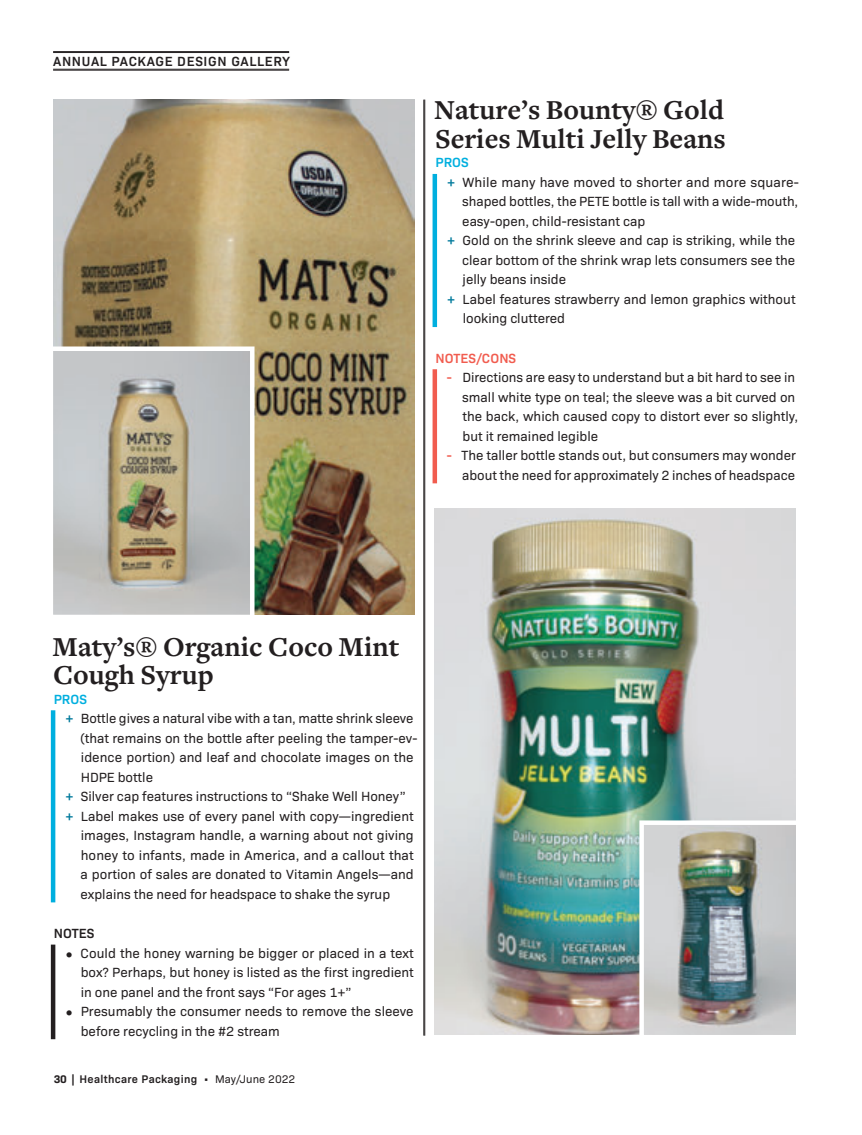
<style>
.page{position:relative;width:862px;height:1135px;background:#fff}
.page>*{position:absolute;margin:0;border:0;box-sizing:border-box;transform-origin:0 0}
.t1{font:700 28.5px/28.5px "Freight Text Pro";color:#231f20}
.t2{font:13.5px/19.5px "Bio Sans";color:#231f20}
.t3{font:600 13.5px "Bio Sans";letter-spacing:.05em;color:#231f20}
.t4{font:600 13.5px "Bio Sans";color:#f15c4f}
.t5{font:600 13.5px "Bio Sans";color:#00afdf}
.t6{font:600 11.25px "Bio Sans";letter-spacing:.025em;color:#231f20}
.s1{font-weight:600;color:#007a9c}
.s2{font-weight:600;color:#f15c4f}
.s3{font-family:"Freight Text Pro"}
.s4{font-weight:700}
.s5{font-weight:400}
</style>
<div class="page">
<hr style="left:53px;top:51px;width:236px;height:1px;background:#231f20">
<hr style="left:53px;top:52px;width:236px;height:1px;background:#231f20">
<hr style="left:53px;top:69px;width:236px;height:1px;background:#231f20">
<hr style="left:53px;top:70px;width:236px;height:1px;background:#231f20">
<img style="left:53px;top:100px;width:361px;height:515px">
<svg style="left:53px;top:344px;width:204px;height:271px;background:#b9b6ac"></svg>
<hr style="left:51px;top:710px;width:4px;height:192px;background:#00afdf">
<hr style="left:51px;top:945px;width:4px;height:94px;background:#231f20">
<div style="left:432px;top:174px;width:5px;height:153px;background:#00afdf"></div>
<div style="left:432px;top:369px;width:5px;height:114px;background:#f15c4f"></div>
<img style="left:434px;top:508px;width:362px;height:527px">
<img style="left:637px;top:818px;width:159px;height:217px">
<hr style="left:423px;top:100px;width:1px;height:936px;background:#231f20">
<hr style="left:424px;top:100px;width:1px;height:936px;background:#231f20">
<p class="t3" style="left:53px;top:51px;width:238px">ANNUAL PACKAGE DESIGN GALLERY</p>
<h1 class="t1" style="left:434px;top:95px;width:293px">Nature’s Bounty® Gold<br>Series Multi Jelly Beans</h1>
<p class="t5" style="left:435px;top:153px;width:35px">PROS</p>
<p class="t2" style="left:447px;top:171px;width:353px"><span class="s1">+</span> While many have moved to shorter and more square-</p>
<p class="t2" style="left:462px;top:191px;width:338px">shaped bottles, the PETE bottle is tall with a wide-mouth,</p>
<p class="t2" style="left:462px;top:210px;width:185px">easy-open, child-resistant cap</p>
<p class="t2" style="left:447px;top:230px;width:350px"><span class="s1">+</span> Gold on the shrink sleeve and cap is striking, while the</p>
<p class="t2" style="left:462px;top:249px;width:335px">clear bottom of the shrink wrap lets consumers see the</p>
<p class="t2" style="left:463px;top:269px;width:105px">jelly beans inside</p>
<p class="t2" style="left:447px;top:288px;width:350px"><span class="s1">+</span> Label features strawberry and lemon graphics without</p>
<p class="t2" style="left:463px;top:308px;width:104px">looking cluttered</p>
<p class="t4" style="left:435px;top:348px;width:82px">NOTES/CONS</p>
<p class="t2" style="left:462px;top:367px;width:337px;text-indent:-15px"><span class="s2">-</span> Directions are easy to understand but a bit hard to see in small white type on teal; the sleeve was a bit curved on the back, which caused copy to distort ever so slightly, but it remained legible</p>
<p class="t2" style="left:447px;top:445px;width:351px;text-align:right"><span class="s2">-</span> The taller bottle stands out, but consumers may wonder about the need for approximately 2 inches of headspace</p>
<h1 class="t1" style="left:53px;top:632px;width:348px">Maty’s® Organic Coco Mint<br>Cough Syrup</h1>
<p class="t5" style="left:54px;top:689px;width:35px">PROS</p>
<p class="t2" style="left:66px;top:708px;width:349px"><span class="s1">+</span> Bottle gives a natural vibe with a tan, matte shrink sleeve</p>
<p class="t2" style="left:80px;top:727px;width:339px">(that remains on the bottle after peeling the tamper-ev-</p>
<p class="t2" style="left:81px;top:747px;width:334px">idence portion) and leaf and chocolate images on the</p>
<p class="t2" style="left:81px;top:766px;width:74px">HDPE bottle</p>
<p class="t2" style="left:66px;top:786px;width:342px"><span class="s1">+</span> Silver cap features instructions to “Shake Well Honey”</p>
<p class="t2" style="left:66px;top:805px;width:350px"><span class="s1">+</span> Label makes use of every panel with copy—ingredient</p>
<p class="t2" style="left:81px;top:825px;width:334px">images, Instagram handle, a warning about not giving</p>
<p class="t2" style="left:81px;top:844px;width:334px">honey to infants, made in America, and a callout that</p>
<p class="t2" style="left:80px;top:864px;width:335px">a portion of sales are donated to Vitamin Angels—and</p>
<p class="t2" style="left:81px;top:883px;width:311px">explains the need for headspace to shake the syrup</p>
<p class="t3" style="left:54px;top:923px;width:42px">NOTES</p>
<p class="t2" style="left:81px;top:942px;width:335px;text-align:justify;text-indent:-15px"><span class="s3">•</span> Could the honey warning be bigger or placed in a text box? Perhaps, but honey is listed as the first ingredient in one panel and the front says “For ages 1+”</p>
<p class="t2" style="left:81px;top:1001px;width:334px;text-indent:-15px"><span class="s3">•</span> Presumably the consumer needs to remove the sleeve before recycling in the #2 stream</p>
<p class="t6" style="left:54px;top:1071px;width:243px"><span class="s4">30 |</span> Healthcare Packaging <span class="s5">• May/June 2022</span></p>
</div>
